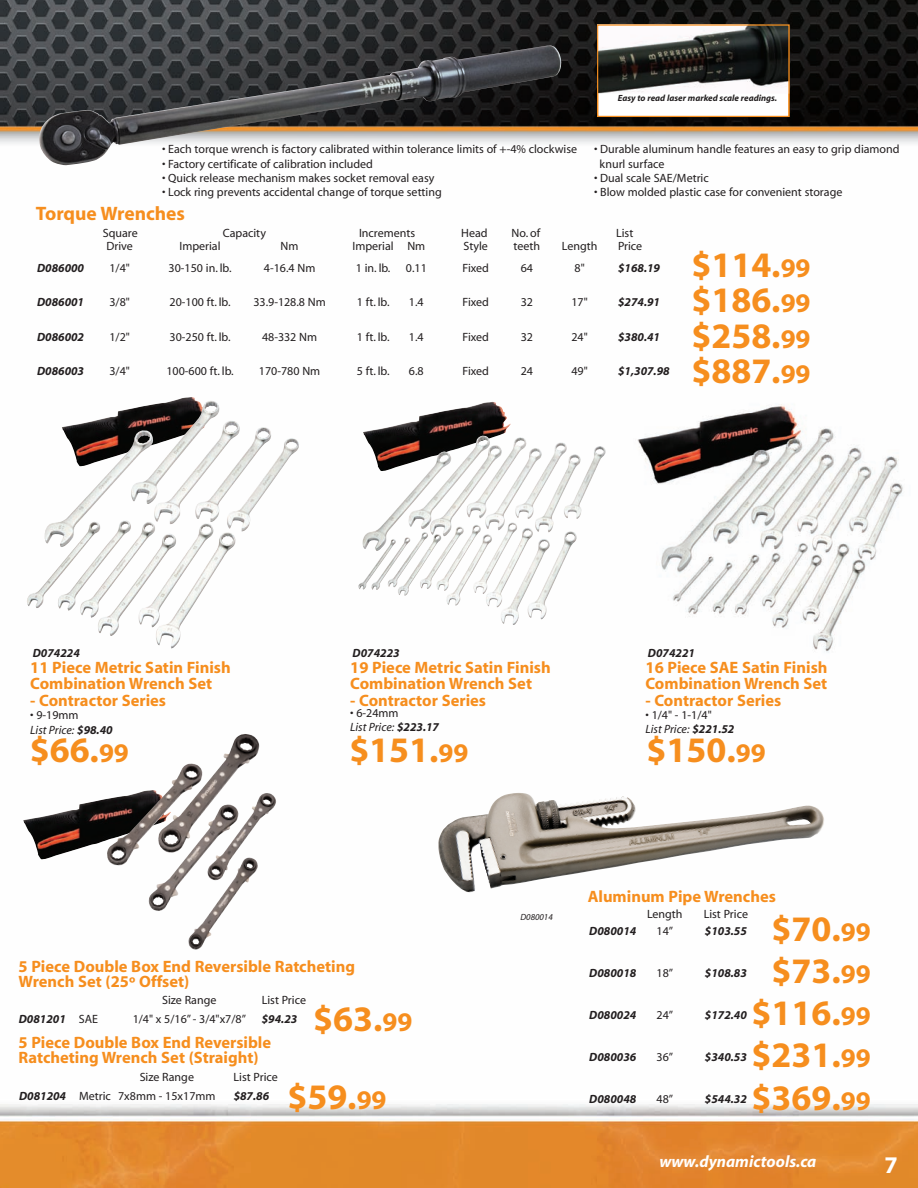
<style>
.page{position:relative;width:918px;height:1188px;background:#fff}
.page>*{position:absolute;margin:0;border:0;box-sizing:border-box;transform-origin:0 0}
.t1{font:36px/42.3px "Myriad MM 700 600";color:#f68e1e;text-align:center}
.t2{font:24px "Myriad MM 700 600";color:#fff}
.t3{font:19.5px "Myriad MM 700 600";color:#f68e1e}
.t4{font:16.5px/16.5px "Myriad MM 700 600";color:#f68e1e}
.t5{font:16.5px "Myriad MM It 700 600";color:#fff}
.t6{font:12px/14.4px "Myriad MM 406 600";color:#231f20}
.t7{font:12px "Myriad MM It 700 600";color:#231f20}
.t8{font:12px "Myriad MM It 406 600";color:#231f20}
.t9{font:9px "Myriad MM It.700.600.";color:#231f20}
.t10{font:9px "Myriad MM It 406 600";color:#231f20}
.s1{font-size:27px}
.s2{font-family:"Myriad MM It 700 600"}
.s3{font-family:"Myriad MM 406 600"}
</style>
<div class="page">
<img style="left:0;top:0;width:918px;height:1188px">
<img style="left:39px;top:45px;width:523px;height:120px">
<img style="left:363px;top:402px;width:148px;height:69px">
<img style="left:358px;top:530px;width:173px;height:66px">
<img style="left:633px;top:393px;width:281px;height:273px">
<img style="left:438px;top:792px;width:388px;height:101px">
<img style="left:23px;top:790px;width:148px;height:70px">
<img style="left:147px;top:793px;width:130px;height:157px">
<img style="left:62px;top:397px;width:148px;height:3px">
<img style="left:43px;top:400px;width:226px;height:148px">
<div style="left:598px;top:25px;width:191px;height:91px;background:#fff"></div>
<img style="left:597px;top:24px;width:192px;height:70px">
<div style="left:597px;top:25px;width:192px;height:92px;border:1px solid #f68e1e"></div>
<p class="t6" style="left:162px;top:143px;width:417px">• Each torque wrench is factory calibrated within tolerance limits of +-4% clockwise</p>
<p class="t6" style="left:162px;top:157px;width:213px">• Factory certificate of calibration included</p>
<p class="t6" style="left:162px;top:172px;width:274px">• Quick release mechanism makes socket removal easy</p>
<p class="t6" style="left:162px;top:186px;width:281px">• Lock ring prevents accidental change of torque setting</p>
<p class="t9" style="left:618px;top:94px;width:161px">Easy to read laser marked scale readings.</p>
<p class="t6" style="left:600px;top:143px;width:302px;text-indent:-6px">• Durable aluminum handle features an easy to grip diamond knurl surface</p>
<p class="t6" style="left:594px;top:172px;width:116px">• Dual scale SAE/Metric</p>
<p class="t6" style="left:594px;top:186px;width:250px">• Blow molded plastic case for convenient storage</p>
<h3 class="t3" style="left:36px;top:206px;width:151px">Torque Wrenches</h3>
<p class="t6" style="left:103px;top:227px;width:36px">Square</p>
<p class="t6" style="left:223px;top:227px;width:45px">Capacity</p>
<p class="t6" style="left:359px;top:227px;width:58px">Increments</p>
<p class="t6" style="left:461px;top:227px;width:28px">Head</p>
<p class="t6" style="left:512px;top:227px;width:30px">No. of</p>
<p class="t6" style="left:616px;top:227px;width:19px">List</p>
<p class="t6" style="left:106px;top:240px;width:28px">Drive</p>
<p class="t6" style="left:179px;top:240px;width:43px">Imperial</p>
<p class="t6" style="left:281px;top:240px;width:19px">Nm</p>
<p class="t6" style="left:353px;top:240px;width:74px">Imperial Nm</p>
<p class="t6" style="left:463px;top:240px;width:26px">Style</p>
<p class="t6" style="left:513px;top:240px;width:28px">teeth</p>
<p class="t6" style="left:562px;top:240px;width:37px">Length</p>
<p class="t6" style="left:618px;top:240px;width:26px">Price</p>
<p class="t7" style="left:37px;top:263px;width:49px">D086000</p>
<p class="t6" style="left:109px;top:261px;width:22px">1/4"</p>
<p class="t6" style="left:169px;top:261px;width:64px">30-150 in. lb.</p>
<p class="t6" style="left:264px;top:261px;width:53px">4-16.4 Nm</p>
<p class="t6" style="left:356px;top:261px;width:36px">1 in. lb.</p>
<p class="t6" style="left:406px;top:261px;width:22px">0.11</p>
<p class="t6" style="left:463px;top:261px;width:28px">Fixed</p>
<p class="t6" style="left:521px;top:261px;width:14px">64</p>
<p class="t6" style="left:575px;top:261px;width:12px">8"</p>
<p class="t7" style="left:618px;top:263px;width:44px">$168.19</p>
<p class="t7" style="left:37px;top:298px;width:49px">D086001</p>
<p class="t6" style="left:109px;top:296px;width:22px">3/8"</p>
<p class="t6" style="left:170px;top:296px;width:63px">20-100 ft. lb.</p>
<p class="t6" style="left:253px;top:296px;width:74px">33.9-128.8 Nm</p>
<p class="t6" style="left:357px;top:296px;width:34px">1 ft. lb.</p>
<p class="t6" style="left:409px;top:296px;width:16px">1.4</p>
<p class="t6" style="left:463px;top:296px;width:28px">Fixed</p>
<p class="t6" style="left:521px;top:296px;width:14px">32</p>
<p class="t6" style="left:572px;top:296px;width:18px">17"</p>
<p class="t7" style="left:618px;top:298px;width:44px">$274.91</p>
<p class="t7" style="left:37px;top:332px;width:49px">D086002</p>
<p class="t6" style="left:109px;top:330px;width:22px">1/2"</p>
<p class="t6" style="left:170px;top:330px;width:63px">30-250 ft. lb.</p>
<p class="t6" style="left:262px;top:330px;width:57px">48-332 Nm</p>
<p class="t6" style="left:357px;top:330px;width:34px">1 ft. lb.</p>
<p class="t6" style="left:409px;top:330px;width:16px">1.4</p>
<p class="t6" style="left:463px;top:330px;width:28px">Fixed</p>
<p class="t6" style="left:521px;top:330px;width:14px">32</p>
<p class="t6" style="left:572px;top:330px;width:18px">24"</p>
<p class="t7" style="left:618px;top:332px;width:44px">$380.41</p>
<p class="t7" style="left:37px;top:367px;width:49px">D086003</p>
<p class="t6" style="left:109px;top:365px;width:22px">3/4"</p>
<p class="t6" style="left:166px;top:365px;width:69px">100-600 ft. lb.</p>
<p class="t6" style="left:259px;top:365px;width:63px">170-780 Nm</p>
<p class="t6" style="left:357px;top:365px;width:34px">5 ft. lb.</p>
<p class="t6" style="left:409px;top:365px;width:16px">6.8</p>
<p class="t6" style="left:463px;top:365px;width:28px">Fixed</p>
<p class="t6" style="left:521px;top:365px;width:14px">24</p>
<p class="t6" style="left:571px;top:365px;width:18px">49"</p>
<p class="t7" style="left:618px;top:367px;width:53px">$1,307.98</p>
<h1 class="t1" style="left:691px;top:251px;width:121px;line-height:35.1px;text-align:justify">$114.<span class="s1">99 </span>$186.<span class="s1">99 </span>$258.<span class="s1">99 </span>$887.<span class="s1">99</span></h1>
<p class="t7" style="left:33px;top:648px;width:49px">D074224</p>
<h3 class="t4" style="left:30px;top:660px;width:202px">11 Piece Metric Satin Finish<br>Combination Wrench Set</h3>
<h3 class="t4" style="left:30px;top:693px;width:137px">- Contractor Series</h3>
<p class="t6" style="left:30px;top:709px;width:50px">• 9-19mm</p>
<p class="t8" style="left:30px;top:725px;width:84px">List Price: <span class="s2">$98.40</span></p>
<h1 class="t1" style="left:30px;top:732px;width:101px">$66.<span class="s1">99</span></h1>
<p class="t7" style="left:353px;top:648px;width:49px">D074223</p>
<h3 class="t4" style="left:350px;top:660px;width:202px">19 Piece Metric Satin Finish<br>Combination Wrench Set</h3>
<h3 class="t4" style="left:350px;top:693px;width:137px">- Contractor Series</h3>
<p class="t6" style="left:350px;top:707px;width:50px">• 6-24mm</p>
<p class="t8" style="left:350px;top:723px;width:90px">List Price: <span class="s2">$223.17</span></p>
<p class="t7" style="left:648px;top:648px;width:49px">D074221</p>
<h3 class="t4" style="left:646px;top:660px;width:183px">16 Piece SAE Satin Finish<br>Combination Wrench Set</h3>
<h3 class="t4" style="left:646px;top:693px;width:137px">- Contractor Series</h3>
<p class="t6" style="left:646px;top:708px;width:68px">• 1/4" - 1-1/4"</p>
<p class="t8" style="left:646px;top:725px;width:90px">List Price: <span class="s2">$221.52</span></p>
<h1 class="t1" style="left:349px;top:732px;width:121px">$151.<span class="s1">99</span></h1>
<h1 class="t1" style="left:647px;top:732px;width:121px">$150.<span class="s1">99</span></h1>
<h3 class="t4" style="left:19px;top:960px;width:338px;line-height:15px">5 Piece Double Box End Reversible Ratcheting<br>Wrench Set (25º Offset)</h3>
<p class="t6" style="left:162px;top:993px;width:56px">Size Range</p>
<p class="t6" style="left:262px;top:993px;width:46px">List Price</p>
<p class="t7" style="left:19px;top:1015px;width:81px">D081201 <span class="s3">SAE</span></p>
<p class="t6" style="left:133px;top:1013px;width:115px">1/4" x 5/16” - 3/4"x7/8”</p>
<p class="t7" style="left:262px;top:1015px;width:37px">$94.23</p>
<h3 class="t4" style="left:19px;top:1036px;width:254px;line-height:15px">5 Piece Double Box End Reversible<br>Ratcheting Wrench Set (Straight)</h3>
<h1 class="t1" style="left:287px;top:1079px;width:101px">$59.<span class="s1">99</span></h1>
<h1 class="t1" style="left:313px;top:1002px;width:101px">$63.<span class="s1">99</span></h1>
<p class="t6" style="left:140px;top:1070px;width:56px">Size Range</p>
<p class="t6" style="left:234px;top:1070px;width:46px">List Price</p>
<p class="t6" style="left:19px;top:1090px;width:198px"><span class="s2">D081204</span> Metric 7x8mm - 15x17mm</p>
<p class="t7" style="left:234px;top:1092px;width:37px">$87.86</p>
<p class="t10" style="left:520px;top:913px;width:34px">D080014</p>
<h3 class="t4" style="left:588px;top:889px;width:190px">Aluminum Pipe Wrenches</h3>
<h1 class="t1" style="left:752px;top:911px;width:121px">$70.<span class="s1">99 </span>$73.<span class="s1">99 </span>$116.<span class="s1">99 </span>$231.<span class="s1">99 </span>$369.<span class="s1">99</span></h1>
<p class="t6" style="left:647px;top:908px;width:37px">Length</p>
<p class="t6" style="left:704px;top:908px;width:46px">List Price</p>
<p class="t7" style="left:589px;top:926px;width:49px">D080014</p>
<p class="t6" style="left:657px;top:924px;width:18px">14”</p>
<p class="t7" style="left:705px;top:926px;width:44px">$103.55</p>
<p class="t7" style="left:589px;top:968px;width:49px">D080018</p>
<p class="t6" style="left:657px;top:966px;width:18px">18”</p>
<p class="t7" style="left:705px;top:968px;width:44px">$108.83</p>
<p class="t7" style="left:589px;top:1010px;width:49px">D080024</p>
<p class="t6" style="left:657px;top:1008px;width:18px">24”</p>
<p class="t7" style="left:705px;top:1010px;width:44px">$172.40</p>
<p class="t7" style="left:589px;top:1052px;width:49px">D080036</p>
<p class="t6" style="left:657px;top:1050px;width:18px">36”</p>
<p class="t7" style="left:705px;top:1052px;width:44px">$340.53</p>
<p class="t7" style="left:589px;top:1094px;width:49px">D080048</p>
<p class="t6" style="left:657px;top:1092px;width:18px">48”</p>
<p class="t7" style="left:705px;top:1094px;width:44px">$544.32</p>
<h3 class="t5" style="left:659px;top:1155px;width:158px">www.dynamictools.ca</h3>
<h2 class="t2" style="left:884px;top:1156px;width:15px">7</h2>
</div>
